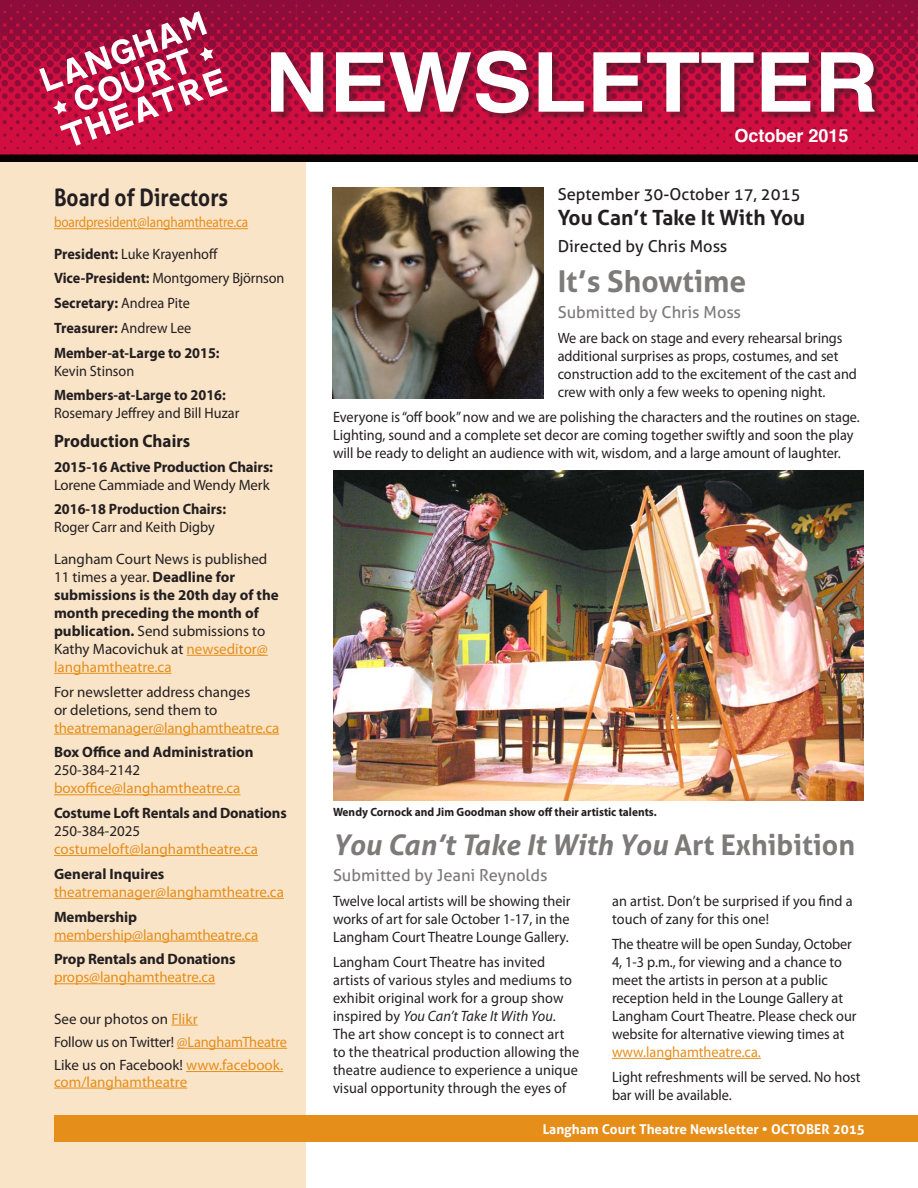
<style>
.page{position:relative;width:918px;height:1188px;background:#fff}
.page>*{position:absolute;margin:0;border:0;box-sizing:border-box;transform-origin:0 0}
.t1{font:700 82.5px "Helvetica";color:#fff;scale:1.08 1}
.Heading{font:700 30px "Aller";color:#7d7a7a}
.Heading-2{font:italic 700 28.5px "Aller";color:#7d7a7a}
.t2{font:700 24px "Aller";color:#231f20;scale:.87 1}
.t3{font:700 21px "Aller";color:#231f20}
.Dates_for_workshops{font:700 18px "Myriad Pro";color:#231f20;scale:.95 1}
.t4{font:700 18px "Helvetica";color:#fff}
.t5{font:16.5px "Aller";color:#231f20}
.Submitted_By{font:16.5px "Aller";color:#7d7a7a}
.Body_-_Regular{font:16.5px "Aller";color:#7d7a7a}
.Body_-_Regular-2{font:15px/18px "Myriad Pro";color:#231f20;scale:.95 1}
.Body_-_Regular-3{font:700 15px/18px "Myriad Pro";letter-spacing:-.005em;color:#231f20}
.t6{font:15px/18px "Myriad Pro";color:#e58e19}
.Body_-_Regular-4{font:700 15px/18px "Myriad Pro";letter-spacing:-.005em;color:#231f20;scale:.95 1}
.Body_-_Regular-5{font:15px/18px "Myriad Pro";color:#231f20}
.Body_-_Regular-6{font:15px "Myriad Pro";color:#231f20;scale:.96 1}
.t7{font:15px "Myriad Pro";color:#e58e19;scale:.88 1}
.t8{font:700 13.5px "Aller";color:#fff}
.t9{font:700 12px "Myriad Pro";color:#231f20;scale:.95 1}
.s1{font-weight:700}
.s2{font-weight:400}
.s3{font-weight:400;color:#e58e19}
.s4{color:#e58e19}
.s5{font-weight:700;color:#231f20}
.s6{color:#231f20}
.s7{font-style:normal}
.s8{font-style:italic}
</style>
<div class="page">
<div style="left:0;top:125px;width:306px;height:1063px;background:#fae4c8"></div>
<hr style="left:54px;top:228px;width:194px;height:1px;background:#e58e19">
<hr style="left:187px;top:655px;width:81px;height:1px;background:#e58e19">
<hr style="left:54px;top:673px;width:118px;height:1px;background:#e58e19">
<hr style="left:54px;top:734px;width:225px;height:1px;background:#e58e19">
<hr style="left:54px;top:794px;width:187px;height:1px;background:#e58e19">
<hr style="left:54px;top:855px;width:204px;height:1px;background:#e58e19">
<hr style="left:54px;top:898px;width:230px;height:1px;background:#e58e19">
<hr style="left:54px;top:941px;width:204px;height:1px;background:#e58e19">
<hr style="left:54px;top:983px;width:161px;height:1px;background:#e58e19">
<svg style="left:171px;top:1025px;width:27px;height:1px"></svg>
<hr style="left:177px;top:1048px;width:110px;height:1px;background:#e58e19">
<hr style="left:186px;top:1071px;width:97px;height:1px;background:#e58e19">
<hr style="left:54px;top:1088px;width:133px;height:1px;background:#e58e19">
<div style="left:0;top:154px;width:918px;height:8px;background:#080302"></div>
<svg style="left:0;top:0;width:918px;height:155px;background:#ac1742"></svg>
<div style="left:54px;top:1115px;width:864px;height:27px;background:#e58e19"></div>
<img style="left:333px;top:188px;width:211px;height:211px">
<hr style="left:612px;top:1058px;width:149px;height:1px;background:#e58e19">
<img style="left:333px;top:471px;width:531px;height:329px">
<p class="t1" style="left:265px;top:16px;width:570px">NEWSLETTER</p>
<p class="t4" style="left:734px;top:121px;width:116px">October 2015</p>
<p class="t2" style="left:54px;top:182px;width:202px">Board of Directors</p>
<p class="t7" style="left:54px;top:213px;width:222px">boardpresident@langhamtheatre.ca</p>
<p class="Body_-_Regular-2" style="left:54px;top:244px;width:174px"><span class="s1">President:</span> Luke Krayenhoff</p>
<p class="Body_-_Regular-2" style="left:54px;top:269px;width:244px"><span class="s1">Vice-President:</span> Montgomery Björnson</p>
<p class="Body_-_Regular-4" style="left:54px;top:294px;width:145px">Secretary: <span class="s2">Andrea Pite</span></p>
<p class="Body_-_Regular-4" style="left:54px;top:318px;width:146px">Treasurer: <span class="s2">Andrew Lee</span></p>
<p class="Body_-_Regular-4" style="left:54px;top:343px;width:176px">Member-at-Large to 2015:<br><span class="s2">Kevin Stinson</span></p>
<p class="Body_-_Regular-2" style="left:54px;top:386px;width:197px"><span class="s1">Members-at-Large to 2016:<br></span>Rosemary Jeffrey and Bill Huzar</p>
<p class="Dates_for_workshops" style="left:54px;top:429px;width:145px">Production Chairs</p>
<p class="Body_-_Regular-3" style="left:54px;top:457px;width:221px">2015-16 Active Production Chairs:<br><span class="s2">Lorene Cammiade and Wendy Merk</span></p>
<p class="Body_-_Regular-4" style="left:54px;top:500px;width:183px">2016-18 Production Chairs:<br><span class="s2">Roger Carr and Keith Digby</span></p>
<p class="Body_-_Regular-3" style="left:54px;top:549px;width:226px"><span class="s2">Langham Court News is published<br>11 times a year.</span> Deadline for submissions is the 20th day of the month preceding the month of publication. <span class="s2">Send submissions to<br>Kathy Macovichuk at</span> <span class="s3">newseditor@ langhamtheatre.ca</span></p>
<p class="Body_-_Regular-5" style="left:54px;top:682px;width:227px">For newsletter address changes<br>or deletions, send them to <span class="s4">theatremanager@langhamtheatre.ca</span></p>
<p class="t6" style="left:54px;top:743px;width:201px"><span class="s5">Box Office and Administration<br></span><span class="s6">250-384-2142 </span>boxoffice@langhamtheatre.ca</p>
<p class="Body_-_Regular-3" style="left:54px;top:804px;width:234px">Costume Loft Rentals and Donations<br><span class="s2">250-384-2025 </span><span class="s3">costumeloft@langhamtheatre.ca</span></p>
<p class="t6" style="left:54px;top:865px;width:231px"><span class="s5">General Inquires </span>theatremanager@langhamtheatre.ca</p>
<p class="t6" style="left:54px;top:907px;width:206px"><span class="s5">Membership </span>membership@langhamtheatre.ca</p>
<p class="Body_-_Regular-3" style="left:54px;top:950px;width:183px">Prop Rentals and Donations <span class="s3">props@langhamtheatre.ca</span></p>
<p class="Body_-_Regular-5" style="left:54px;top:1009px;width:145px">See our photos on <span class="s4">Flikr</span></p>
<p class="Body_-_Regular-6" style="left:54px;top:1033px;width:244px">Follow us on Twitter! <span class="s4">@LanghamTheatre</span></p>
<p class="t6" style="left:54px;top:1057px;width:231px;line-height:16.5px"><span class="s6">Like us on Facebook!</span> www.facebook. com/langhamtheatre</p>
<p class="t5" style="left:558px;top:184px;width:244px">September 30-October 17, 2015</p>
<p class="t3" style="left:558px;top:205px;width:249px">You Can’t Take It With You</p>
<p class="t5" style="left:558px;top:236px;width:171px">Directed by Chris Moss</p>
<p class="Heading" style="left:558px;top:262px;width:190px">It’s Showtime</p>
<p class="Body_-_Regular" style="left:558px;top:302px;width:185px">Submitted by Chris Moss</p>
<p class="Body_-_Regular-2" style="left:558px;top:329px;width:317px">We are back on stage and every rehearsal brings additional surprises as props, costumes, and set construction add to the excitement of the cast and crew with only a few weeks to opening night.</p>
<p class="Body_-_Regular-2" style="left:333px;top:407px;width:556px">Everyone is “off book” now and we are polishing the characters and the routines on stage.<br>Lighting, sound and a complete set decor are coming together swiftly and soon the play will be ready to delight an audience with wit, wisdom, and a large amount of laughter.</p>
<p class="t9" style="left:333px;top:804px;width:342px">Wendy Cornock and Jim Goodman show off their artistic talents.</p>
<p class="Heading-2" style="left:333px;top:827px;width:524px">You Can’t Take It With You <span class="s7">Art Exhibition</span></p>
<p class="Submitted_By" style="left:333px;top:865px;width:216px">Submitted by Jeani Reynolds</p>
<p class="Body_-_Regular-2" style="left:333px;top:892px;width:252px;text-align:justify">Twelve local artists will be showing their works of art for sale October 1-17, in the Langham Court Theatre Lounge Gallery.</p>
<p class="Body_-_Regular-2" style="left:333px;top:953px;width:261px">Langham Court Theatre has invited artists of various styles and mediums to exhibit original work for a group show inspired by <span class="s8">You Can’t Take It With You</span>.<br>The art show concept is to connect art to the theatrical production allowing the theatre audience to experience a unique visual opportunity through the eyes of</p>
<p class="Body_-_Regular-2" style="left:612px;top:892px;width:255px">an artist. Don’t be surprised if you find a touch of zany for this one!</p>
<p class="Body_-_Regular-2" style="left:612px;top:935px;width:259px">The theatre will be open Sunday, October 4, 1-3 p.m., for viewing and a chance to meet the artists in person at a public reception held in the Lounge Gallery at Langham Court Theatre. Please check our website for alternative viewing times at <span class="s4">www.langhamtheatre.ca.</span></p>
<p class="Body_-_Regular-2" style="left:612px;top:1067px;width:263px">Light refreshments will be served. No host bar will be available.</p>
<p class="t8" style="left:543px;top:1121px;width:324px">Langham Court Theatre Newsletter • OCTOBER 2015</p>
</div>
